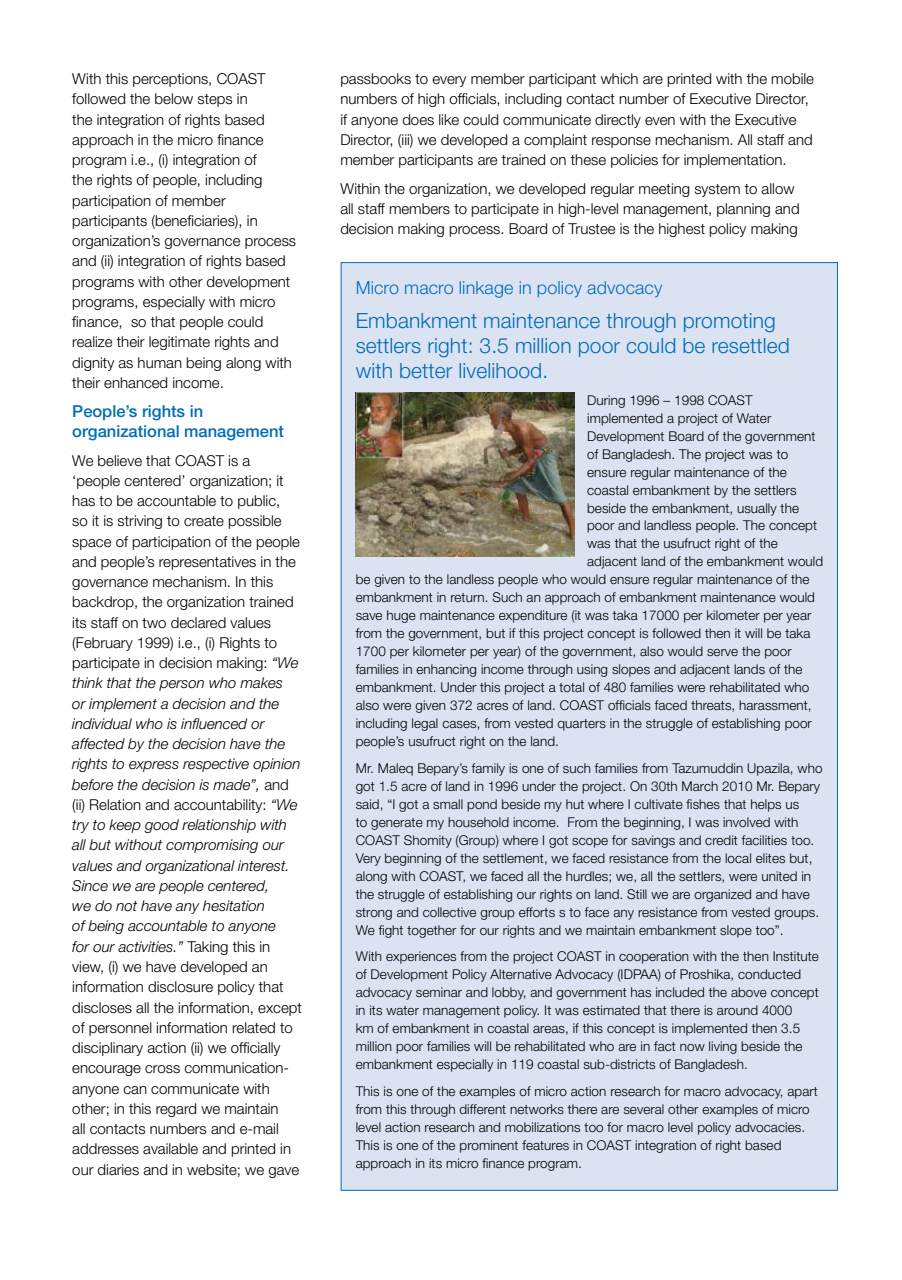
<style>
.page{position:relative;width:902px;height:1280px;background:#fff}
.page>*{position:absolute;margin:0;border:0;box-sizing:border-box;transform-origin:0 0}
.t1{font:300 21px/25.2px "Helvetica Neue";letter-spacing:.005em;color:#006cb7}
.t2{font:300 18px "Helvetica Neue";letter-spacing:.005em;color:#006cb7}
.t3{font:500 16.5px/20.2px "Helvetica Neue";color:#006cb7}
.t4{font:300 15px/20.2px "Helvetica Neue";color:#000}
.t5{font:300 13.5px/18px "Helvetica Neue";letter-spacing:.005em;color:#000}
.s1{font-style:italic}
</style>
<div class="page">
<div style="left:341px;top:262px;width:496px;height:929px;background:#dbe3f3;border:1px solid #006cb7"></div>
<img style="left:355px;top:392px;width:219px;height:164px">
<p class="t4" style="left:72px;top:68px;width:225px">With this perceptions, COAST followed the below steps in<br>the integration of rights based approach in the micro finance program i.e., (i) integration of<br>the rights of people, including participation of member participants (beneficiaries), in organization’s governance process and (ii) integration of rights based programs with other development programs, especially with micro finance, so that people could realize their legitimate rights and dignity as human being along with their enhanced income.</p>
<p class="t3" style="left:72px;top:400px;width:213px">People’s rights in organizational management</p>
<p class="t4" style="left:72px;top:450px;width:231px">We believe that COAST is a ‘people centered’ organization; it has to be accountable to public,<br>so it is striving to create possible space of participation of the people and people’s representatives in the governance mechanism. In this backdrop, the organization trained its staff on two declared values (February 1999) i.e., (i) Rights to participate in decision making: <span class="s1">“We think that the person who makes<br>or implement a decision and the individual who is influenced or affected by the decision have the rights to express respective opinion before the decision is made”,</span> and (ii) Relation and accountability: <span class="s1">“We try to keep good relationship with all but without compromising our values and organizational interest.<br>Since we are people centered,<br>we do not have any hesitation<br>of being accountable to anyone<br>for our activities.”</span> Taking this in view, (i) we have developed an information disclosure policy that discloses all the information, except of personnel information related to disciplinary action (ii) we officially encourage cross communication&shy;anyone can communicate with other; in this regard we maintain<br>all contacts numbers and e-mail addresses available and printed in our diaries and in website; we gave</p>
<p class="t4" style="left:340px;top:68px;width:475px">passbooks to every member participant which are printed with the mobile numbers of high officials, including contact number of Executive Director, if anyone does like could communicate directly even with the Executive Director, (iii) we developed a complaint response mechanism. All staff and member participants are trained on these policies for implementation.</p>
<p class="t4" style="left:340px;top:178px;width:460px">Within the organization, we developed regular meeting system to allow all staff members to participate in high-level management, planning and decision making process. Board of Trustee is the highest policy making</p>
<h2 class="t2" style="left:355px;top:276px;width:308px">Micro macro linkage in policy advocacy</h2>
<h1 class="t1" style="left:355px;top:307px;width:435px">Embankment maintenance through promoting settlers right: 3.5 million poor could be resettled with better livelihood.</h1>
<p class="t5" style="left:587px;top:390px;width:167px">During 1996 – 1998 COAST</p>
<p class="t5" style="left:587px;top:408px;width:186px">implemented a project of Water</p>
<p class="t5" style="left:587px;top:426px;width:230px">Development Board of the government</p>
<p class="t5" style="left:587px;top:444px;width:202px">of Bangladesh. The project was to</p>
<p class="t5" style="left:587px;top:462px;width:201px">ensure regular maintenance of the</p>
<p class="t5" style="left:587px;top:480px;width:211px">coastal embankment by the settlers</p>
<p class="t5" style="left:587px;top:498px;width:213px">beside the embankment, usually the</p>
<p class="t5" style="left:587px;top:516px;width:231px">poor and landless people. The concept</p>
<p class="t5" style="left:587px;top:534px;width:192px">was that the usufruct right of the</p>
<p class="t5" style="left:587px;top:552px;width:237px">adjacent land of the embankment would</p>
<p class="t5" style="left:355px;top:570px;width:455px">be given to the landless people who would ensure regular maintenance of the</p>
<p class="t5" style="left:355px;top:588px;width:461px">embankment in return. Such an approach of embankment maintenance would</p>
<p class="t5" style="left:355px;top:606px;width:457px">save huge maintenance expenditure (it was taka 17000 per kilometer per year</p>
<p class="t5" style="left:355px;top:624px;width:456px">from the government, but if this project concept is followed then it will be taka</p>
<p class="t5" style="left:355px;top:642px;width:437px">1700 per kilometer per year) of the government, also would serve the poor</p>
<p class="t5" style="left:355px;top:660px;width:448px">families in enhancing income through using slopes and adjacent lands of the</p>
<p class="t5" style="left:355px;top:678px;width:455px">embankment. Under this project a total of 480 families were rehabilitated who</p>
<p class="t5" style="left:355px;top:696px;width:457px">also were given 372 acres of land. COAST officials faced threats, harassment,</p>
<p class="t5" style="left:355px;top:714px;width:457px">including legal cases, from vested quarters in the struggle of establishing poor</p>
<p class="t5" style="left:355px;top:732px;width:205px">people’s usufruct right on the land.</p>
<p class="t5" style="left:355px;top:759px;width:468px">Mr. Maleq Bepary’s family is one of such families from Tazumuddin Upazila, who got 1.5 acre of land in 1996 under the project. On 30th March 2010 Mr. Bepary said, “I got a small pond beside my hut where I cultivate fishes that helps us<br>to generate my household income. From the beginning, I was involved with COAST Shomity (Group) where I got scope for savings and credit facilities too.<br>Very beginning of the settlement, we faced resistance from the local elites but, along with COAST, we faced all the hurdles; we, all the settlers, were united in the struggle of establishing our rights on land. Still we are organized and have strong and collective group efforts s to face any resistance from vested groups.<br>We fight together for our rights and we maintain embankment slope too”.</p>
<p class="t5" style="left:355px;top:947px;width:464px">With experiences from the project COAST in cooperation with the then Institute of Development Policy Alternative Advocacy (IDPAA) of Proshika, conducted advocacy seminar and lobby, and government has included the above concept in its water management policy. It was estimated that there is around 4000<br>km of embankment in coastal areas, if this concept is implemented then 3.5 million poor families will be rehabilitated who are in fact now living beside the embankment especially in 119 coastal sub-districts of Bangladesh.</p>
<p class="t5" style="left:355px;top:1082px;width:463px">This is one of the examples of micro action research for macro advocacy, apart from this through different networks there are several other examples of micro level action research and mobilizations too for macro level policy advocacies.<br>This is one of the prominent features in COAST integration of right based approach in its micro finance program.</p>
</div>
